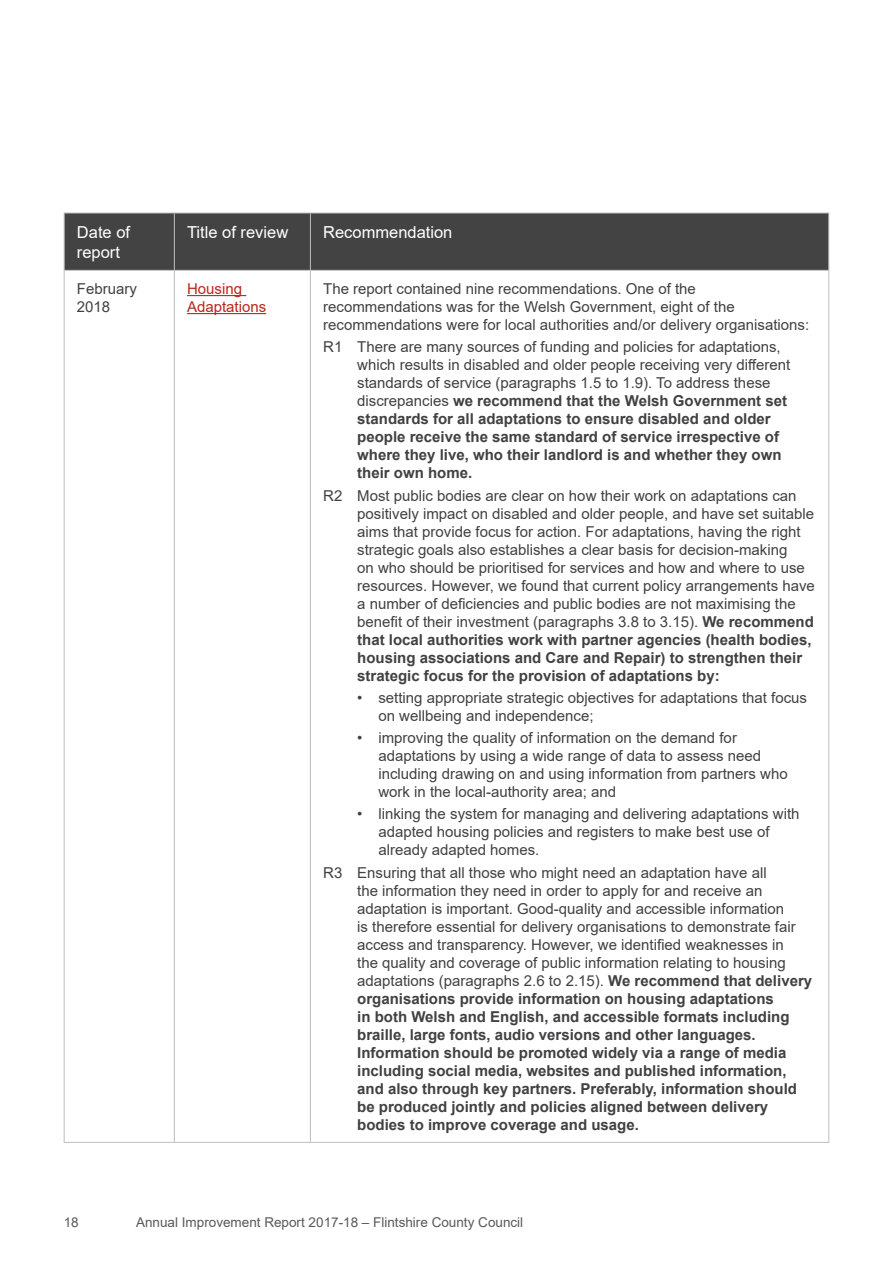
<style>
.page{position:relative;width:893px;height:1263px;background:#fff}
.page>*{position:absolute;margin:0;border:0;box-sizing:border-box;transform-origin:0 0}
.Table_header_text{font:16.5px/19.8px "Arial";color:#fff}
.Table_text{font:15px/18px "Arial";color:#414042}
.Table_text-2{font:700 15px/18px "Arial";color:#414042}
.Table_text-3{font:15px/18px "Arial";color:#bf231b}
.t1{font:13.5px "Arial";color:#58595b}
.s1{font-weight:400}
.s2{font-weight:700}
</style>
<div class="page">
<div style="left:65px;top:214px;width:763px;height:56px;background:#434343"></div>
<hr style="left:64px;top:213px;width:110px;height:1px;background:#bcbec0">
<hr style="left:64px;top:213px;width:1px;height:57px;background:#bcbec0">
<hr style="left:174px;top:213px;width:136px;height:1px;background:#bcbec0">
<hr style="left:174px;top:213px;width:1px;height:57px;background:#bcbec0">
<hr style="left:310px;top:213px;width:519px;height:1px;background:#bcbec0">
<hr style="left:310px;top:213px;width:1px;height:57px;background:#bcbec0">
<hr style="left:828px;top:213px;width:1px;height:57px;background:#bcbec0">
<hr style="left:64px;top:270px;width:110px;height:1px;background:#bcbec0">
<hr style="left:64px;top:271px;width:1px;height:871px;background:#bcbec0">
<hr style="left:174px;top:270px;width:136px;height:1px;background:#bcbec0">
<hr style="left:174px;top:271px;width:1px;height:871px;background:#bcbec0">
<hr style="left:310px;top:270px;width:519px;height:1px;background:#bcbec0">
<hr style="left:310px;top:271px;width:1px;height:871px;background:#bcbec0">
<hr style="left:828px;top:271px;width:1px;height:871px;background:#bcbec0">
<hr style="left:64px;top:1142px;width:110px;height:1px;background:#bcbec0">
<hr style="left:174px;top:1142px;width:136px;height:1px;background:#bcbec0">
<hr style="left:310px;top:1142px;width:519px;height:1px;background:#bcbec0">
<hr style="left:187px;top:295px;width:59px;height:1px;background:#bf231b">
<hr style="left:187px;top:313px;width:79px;height:1px;background:#bf231b">
<p class="Table_header_text" style="left:77px;top:222px;width:55px">Date of report</p>
<p class="Table_header_text" style="left:187px;top:222px;width:103px">Title of review</p>
<p class="Table_header_text" style="left:323px;top:222px;width:131px">Recommendation</p>
<p class="Table_text" style="left:77px;top:280px;width:62px">February<br>2018</p>
<p class="Table_text-3" style="left:187px;top:280px;width:81px">Housing<br>Adaptations</p>
<p class="Table_text" style="left:323px;top:280px;width:488px">The report contained nine recommendations. One of the recommendations was for the Welsh Government, eight of the recommendations were for local authorities and/or delivery organisations:</p>
<p class="Table_text-2" style="left:357px;top:338px;width:435px;text-indent:-34px"><span class="s1">R1 There are many sources of funding and policies for adaptations, which results in disabled and older people receiving very different standards of service (paragraphs 1.5 to 1.9). To address these discrepancies</span> we recommend that the Welsh Government set standards for all adaptations to ensure disabled and older people receive the same standard of service irrespective of where they live, who their landlord is and whether they own their own home.</p>
<p class="Table_text" style="left:357px;top:486px;width:459px;text-indent:-34px">R2 Most public bodies are clear on how their work on adaptations can positively impact on disabled and older people, and have set suitable aims that provide focus for action. For adaptations, having the right strategic goals also establishes a clear basis for decision-making<br>on who should be prioritised for services and how and where to use resources. However, we found that current policy arrangements have a number of deficiencies and public bodies are not maximising the benefit of their investment (paragraphs 3.8 to 3.15). <span class="s2">We recommend that local authorities work with partner agencies (health bodies, housing associations and Care and Repair) to strengthen their strategic focus for the provision of adaptations by:</span></p>
<p class="Table_text" style="left:378px;top:688px;width:430px;text-indent:-21px">• setting appropriate strategic objectives for adaptations that focus on wellbeing and independence;</p>
<p class="Table_text" style="left:378px;top:729px;width:411px;text-indent:-21px">• improving the quality of information on the demand for adaptations by using a wide range of data to assess need including drawing on and using information from partners who work in the local-authority area; and</p>
<p class="Table_text" style="left:378px;top:805px;width:423px;text-indent:-21px">• linking the system for managing and delivering adaptations with adapted housing policies and registers to make best use of already adapted homes.</p>
<p class="Table_text-2" style="left:357px;top:863px;width:456px;text-indent:-34px"><span class="s1">R3 Ensuring that all those who might need an adaptation have all<br>the information they need in order to apply for and receive an adaptation is important. Good-quality and accessible information<br>is therefore essential for delivery organisations to demonstrate fair access and transparency. However, we identified weaknesses in<br>the quality and coverage of public information relating to housing adaptations (paragraphs 2.6 to 2.15).</span> We recommend that delivery organisations provide information on housing adaptations<br>in both Welsh and English, and accessible formats including braille, large fonts, audio versions and other languages.<br>Information should be promoted widely via a range of media including social media, websites and published information, and also through key partners. Preferably, information should be produced jointly and policies aligned between delivery bodies to improve coverage and usage.</p>
<p class="t1" style="left:64px;top:1213px;width:17px">18</p>
<p class="t1" style="left:136px;top:1213px;width:389px">Annual Improvement Report 2017-18 – Flintshire County Council</p>
</div>
